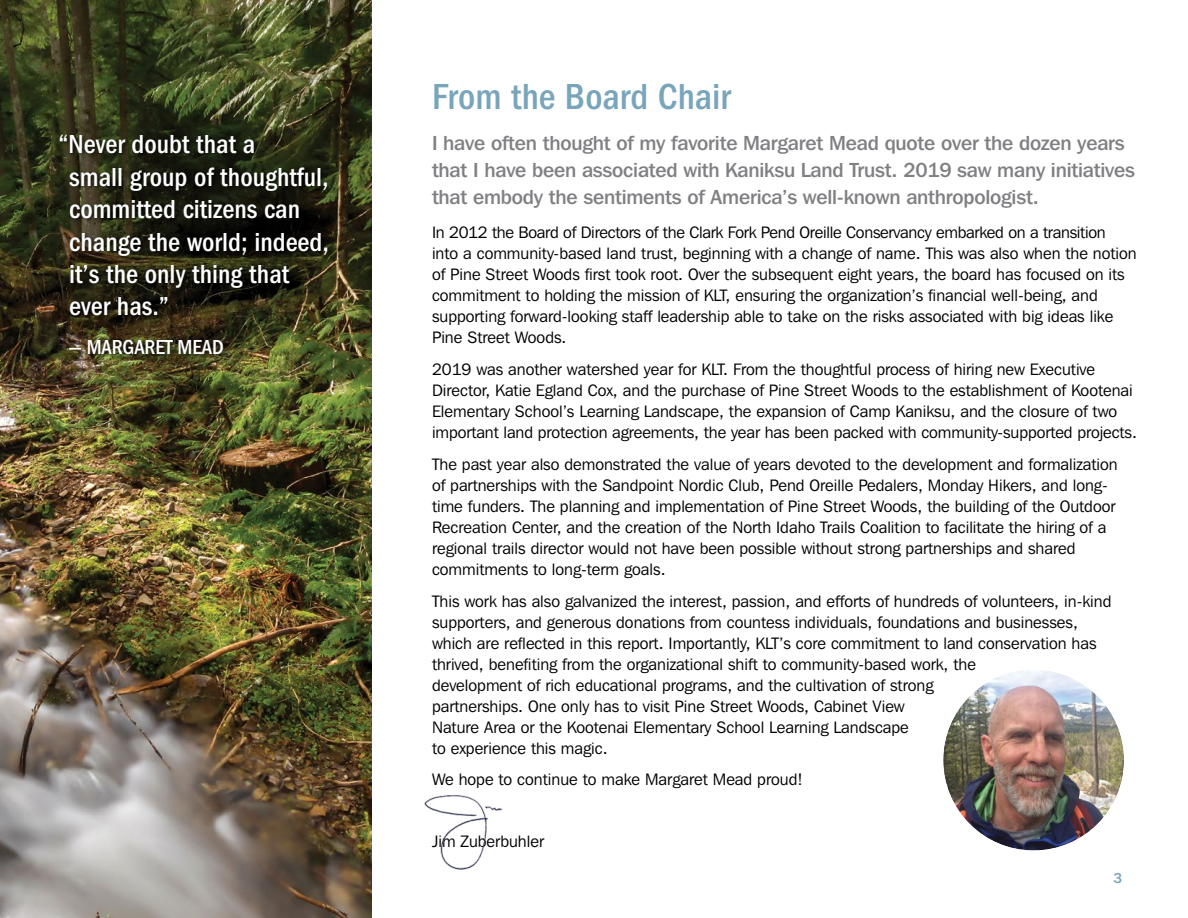
<style>
.page{position:relative;width:1188px;height:918px;background:#fff}
.page>*{position:absolute;margin:0;border:0;box-sizing:border-box;transform-origin:0 0}
.t1{font:500 condensed 37.5px "Franklin Gothic EF";color:#78a5bb}
.t2{font:500 condensed 27px/32.4px "Franklin Gothic EF";color:#fff}
.t3{font:500 condensed 21px "Franklin Gothic EF";letter-spacing:-.01em;color:#fff}
.t4{font:500 20.25px/27px "Franklin Gothic IT Cby BT";letter-spacing:-.01em;color:#807f83}
.t5{font:16.5px/21px "Franklin Gothic IT Cby BT";color:#000}
.t6{font:500 15px "Franklin Gothic EF";color:#78a5bb}
</style>
<div class="page">
<img style="left:424px;top:795px;width:79px;height:75px">
<img style="left:943px;top:670px;width:181px;height:180px;border-radius:90px">
<div style="left:937px;top:664px;width:193px;height:192px;border:6px solid #fff;border-radius:50%"></div>
<img style="left:0;top:0;width:372px;height:918px">
<div style="left:58px;top:134px;width:275px;height:226px;background:#000;opacity:.76"></div>
<h2 class="t2" style="left:69px;top:128px;width:261px;text-indent:-11px">“Never doubt that a<br>small group of thoughtful, committed citizens can change the world; indeed, it’s the only thing that ever has.”</h2>
<p class="t3" style="left:69px;top:335px;width:156px">— MARGARET MEAD</p>
<h1 class="t1" style="left:432px;top:75px;width:300px">From the Board Chair</h1>
<p class="t4" style="left:432px;top:129px;width:704px">I have often thought of my favorite Margaret Mead quote over the dozen years that I have been associated with Kaniksu Land Trust. 2019 saw many initiatives that embody the sentiments of America’s well-known anthropologist.</p>
<p class="t5" style="left:432px;top:222px;width:706px">In 2012 the Board of Directors of the Clark Fork Pend Oreille Conservancy embarked on a transition<br>into a community-based land trust, beginning with a change of name. This was also when the notion of Pine Street Woods first took root. Over the subsequent eight years, the board has focused on its commitment to holding the mission of KLT, ensuring the organization’s financial well-being, and supporting forward-looking staff leadership able to take on the risks associated with big ideas like Pine Street Woods.</p>
<p class="t5" style="left:432px;top:358px;width:706px">2019 was another watershed year for KLT. From the thoughtful process of hiring new Executive Director, Katie Egland Cox, and the purchase of Pine Street Woods to the establishment of Kootenai Elementary School’s Learning Landscape, the expansion of Camp Kaniksu, and the closure of two important land protection agreements, the year has been packed with community-supported projects.</p>
<p class="t5" style="left:432px;top:453px;width:687px">The past year also demonstrated the value of years devoted to the development and formalization of partnerships with the Sandpoint Nordic Club, Pend Oreille Pedalers, Monday Hikers, and long&shy;time funders. The planning and implementation of Pine Street Woods, the building of the Outdoor Recreation Center, and the creation of the North Idaho Trails Coalition to facilitate the hiring of a regional trails director would not have been possible without strong partnerships and shared commitments to long-term goals.</p>
<p class="t5" style="left:432px;top:590px;width:681px">This work has also galvanized the interest, passion, and efforts of hundreds of volunteers, in-kind supporters, and generous donations from countess individuals, foundations and businesses, which are reflected in this report. Importantly, KLT’s core commitment to land conservation has thrived, benefiting from the organizational shift to community-based work, the<br>development of rich educational programs, and the cultivation of strong<br>partnerships. One only has to visit Pine Street Woods, Cabinet View<br>Nature Area or the Kootenai Elementary School Learning Landscape<br>to experience this magic.</p>
<p class="t5" style="left:432px;top:769px;width:372px">We hope to continue to make Margaret Mead proud!</p>
<p class="t5" style="left:432px;top:830px;width:114px">Jim Zuberbuhler</p>
<p class="t6" style="left:1113px;top:869px;width:10px">3</p>
</div>
